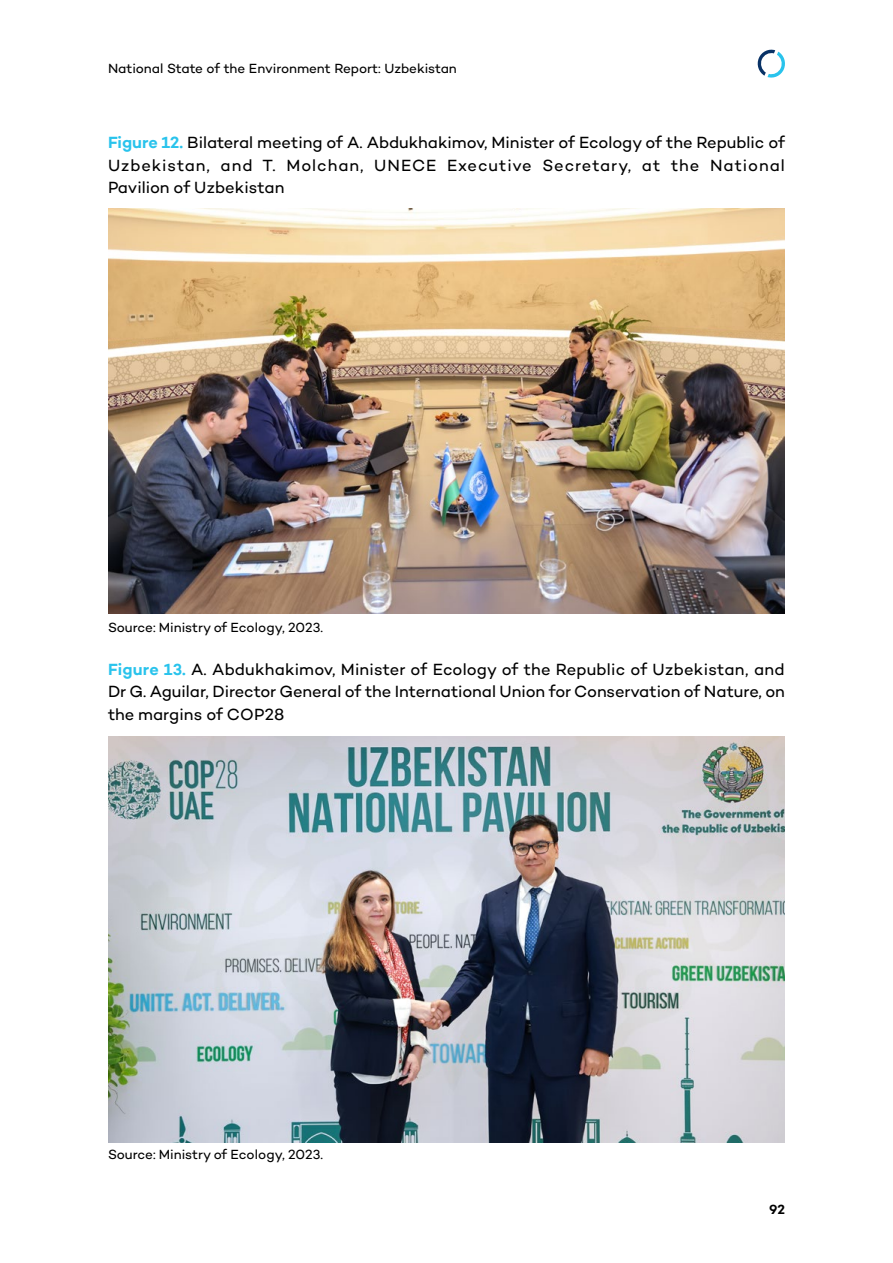
<style>
.page{position:relative;width:893px;height:1263px;background:#fff}
.page>*{position:absolute;margin:0;border:0;box-sizing:border-box;transform-origin:0 0}
.t1{font:16.5px/22.5px "Campton";color:#000;text-align:justify}
.t2{font:13.5px "Campton";letter-spacing:-.005em;color:#000}
.t3{font:600 13.5px "Campton";color:#000}
.s1{font-weight:600;color:#29c3ec}
</style>
<div class="page">
<svg style="left:757px;top:49px;width:28px;height:29px"></svg>
<img style="left:108px;top:208px;width:677px;height:405px">
<img style="left:108px;top:737px;width:677px;height:405px">
<p class="t2" style="left:108px;top:60px;width:350px">National State of the Environment Report: Uzbekistan</p>
<p class="t1" style="left:108px;top:131px;width:678px"><span class="s1">Figure 12.</span> Bilateral meeting of A. Abdukhakimov, Minister of Ecology of the Republic of Uzbekistan, and T. Molchan, UNECE Executive Secretary, at the National Pavilion of Uzbekistan</p>
<p class="t2" style="left:108px;top:619px;width:217px">Source: Ministry of Ecology, 2023.</p>
<p class="t1" style="left:108px;top:657px;width:678px"><span class="s1">Figure 13.</span> A. Abdukhakimov, Minister of Ecology of the Republic of Uzbekistan, and Dr G. Aguilar, Director General of the International Union for Conservation of Nature, on the margins of COP28</p>
<p class="t2" style="left:108px;top:1145px;width:217px">Source: Ministry of Ecology, 2023.</p>
<p class="t3" style="left:769px;top:1201px;width:17px">92</p>
</div>
